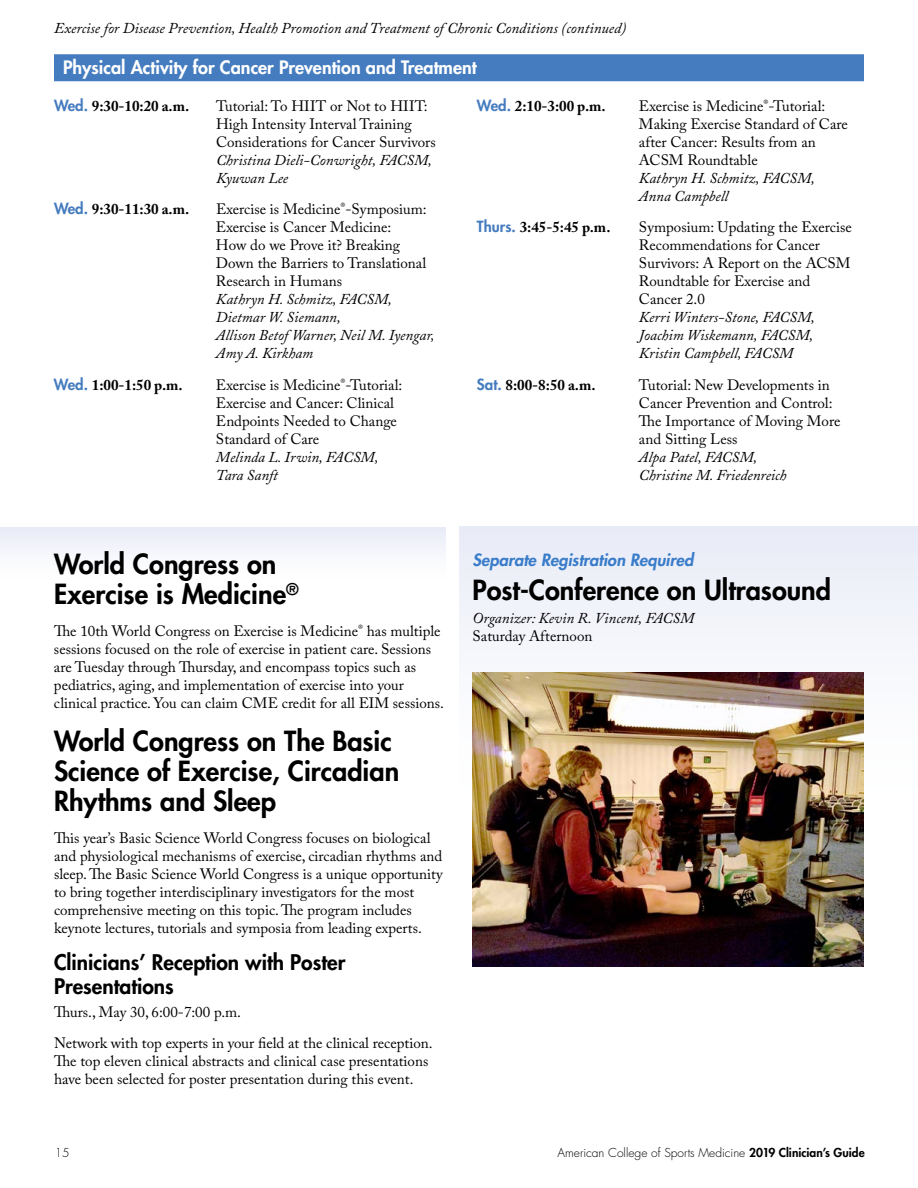
<style>
.page{position:relative;width:918px;height:1188px;background:#fff}
.page>*{position:absolute;margin:0;border:0;box-sizing:border-box;transform-origin:0 0}
.t1{font:800 27px/30px "Futura";color:#000}
.t2{font:800 21px/24px "Futura";color:#000}
.t3{font:800 18px "Futura";color:#fff}
.t4{font:italic 800 16.5px "Futura";color:#397cc9}
.t5{font:15px/18px "Adobe Caslon Pro";color:#000}
.t6{font:italic 15px/18px "Adobe Caslon";color:#000}
.t7{font:italic 15px "Adobe Caslon Pro";color:#000}
.t8{font:700 15px "Adobe Caslon";color:#000}
.t9{font:300 12px "Futura";color:#000}
.s1{font-family:"Futura";font-weight:800;color:#457cbf}
.s2{font-weight:800}
</style>
<div class="page">
<div style="left:0;top:527px;width:446px;height:62px;background:linear-gradient(to right,#f7f8fc,#f7f8fc)"></div>
<div style="left:459px;top:526px;width:459px;height:308px;background:linear-gradient(to bottom,#e9ecf6,#fff)"></div>
<div style="left:54px;top:54px;width:810px;height:27px;background:#457cbf"></div>
<img style="left:472px;top:673px;width:392px;height:294px">
<p class="t7" style="left:54px;top:19px;width:574px">Exercise for Disease Prevention, Health Promotion and Treatment of Chronic Conditions (continued)</p>
<p class="t3" style="left:63px;top:55px;width:415px">Physical Activity for Cancer Prevention and Treatment</p>
<p class="t8" style="left:54px;top:97px;width:137px"><span class="s1">Wed.</span> 9:30-10:20 a.m.</p>
<p class="t5" style="left:216px;top:97px;width:221px">Tutorial: To HIIT or Not to HIIT:<br>High Intensity Interval Training<br>Considerations for Cancer Survivors</p>
<p class="t6" style="left:216px;top:152px;width:217px">Christina Dieli-Conwright, FACSM,<br>Kyuwan Lee</p>
<p class="t8" style="left:54px;top:200px;width:137px"><span class="s1">Wed.</span> 9:30-11:30 a.m.</p>
<p class="t5" style="left:216px;top:200px;width:212px">Exercise is Medicine<sup>®</sup>-Symposium:<br>Exercise is Cancer Medicine:<br>How do we Prove it? Breaking<br>Down the Barriers to Translational<br>Research in Humans</p>
<p class="t6" style="left:216px;top:291px;width:220px">Kathryn H. Schmitz, FACSM,<br>Dietmar W. Siemann,<br>Allison Betof Warner, Neil M. Iyengar,<br>Amy A. Kirkham</p>
<p class="t8" style="left:54px;top:376px;width:130px"><span class="s1">Wed.</span> 1:00-1:50 p.m.</p>
<p class="t5" style="left:216px;top:376px;width:188px">Exercise is Medicine<sup>®</sup>-Tutorial:<br>Exercise and Cancer: Clinical<br>Endpoints Needed to Change<br>Standard of Care</p>
<p class="t6" style="left:216px;top:449px;width:164px">Melinda L. Irwin, FACSM,<br>Tara Sanft</p>
<p class="t8" style="left:477px;top:97px;width:130px"><span class="s1">Wed.</span> 2:10-3:00 p.m.</p>
<p class="t5" style="left:639px;top:97px;width:210px">Exercise is Medicine<sup>®</sup>-Tutorial:<br>Making Exercise Standard of Care after Cancer: Results from an<br>ACSM Roundtable</p>
<p class="t6" style="left:639px;top:170px;width:178px">Kathryn H. Schmitz, FACSM,<br>Anna Campbell</p>
<p class="t8" style="left:477px;top:218px;width:135px"><span class="s1">Thurs.</span> 3:45-5:45 p.m.</p>
<p class="t5" style="left:639px;top:218px;width:214px">Symposium: Updating the Exercise<br>Recommendations for Cancer<br>Survivors: A Report on the ACSM<br>Roundtable for Exercise and<br>Cancer 2.0</p>
<p class="t6" style="left:639px;top:309px;width:177px;text-align:justify">Kerri Winters-Stone, FACSM, Joachim Wiskemann, FACSM, Kristin Campbell, FACSM</p>
<p class="t8" style="left:477px;top:376px;width:120px"><span class="s1">Sat.</span> 8:00-8:50 a.m.</p>
<p class="t5" style="left:639px;top:376px;width:203px">Tutorial: New Developments in<br>Cancer Prevention and Control:<br>The Importance of Moving More and Sitting Less</p>
<p class="t6" style="left:639px;top:449px;width:149px">Alpa Patel, FACSM,<br>Christine M. Friedenreich</p>
<h1 class="t1" style="left:54px;top:549px;width:246px">World Congress on<br>Exercise is Medicine<sup>®</sup></h1>
<p class="t5" style="left:54px;top:621px;width:391px">The 10th World Congress on Exercise is Medicine<sup>®</sup> has multiple sessions focused on the role of exercise in patient care. Sessions are Tuesday through Thursday, and encompass topics such as pediatrics, aging, and implementation of exercise into your clinical practice. You can claim CME credit for all EIM sessions.</p>
<h1 class="t1" style="left:54px;top:726px;width:347px">World Congress on The Basic<br>Science of Exercise, Circadian<br>Rhythms and Sleep</h1>
<p class="t5" style="left:54px;top:828px;width:390px">This year’s Basic Science World Congress focuses on biological and physiological mechanisms of exercise, circadian rhythms and sleep. The Basic Science World Congress is a unique opportunity to bring together interdisciplinary investigators for the most comprehensive meeting on this topic. The program includes keynote lectures, tutorials and symposia from leading experts.</p>
<h2 class="t2" style="left:54px;top:950px;width:293px">Clinicians’ Reception with Poster<br>Presentations</h2>
<p class="t5" style="left:54px;top:996px;width:380px;line-height:31.5px">Thurs., May 30, 6:00-7:00 p.m.<br>Network with top experts in your field at the clinical reception.</p>
<p class="t5" style="left:54px;top:1052px;width:376px">The top eleven clinical abstracts and clinical case presentations have been selected for poster presentation during this event.</p>
<p class="t4" style="left:472px;top:549px;width:222px">Separate Registration Required</p>
<h1 class="t1" style="left:472px;top:575px;width:360px">Post-Conference on Ultrasound</h1>
<p class="t7" style="left:472px;top:609px;width:223px">Organizer: Kevin R. Vincent, FACSM</p>
<p class="t5" style="left:472px;top:627px;width:121px">Saturday Afternoon</p>
<p class="t9" style="left:55px;top:1145px;width:16px">15</p>
<p class="t9" style="left:558px;top:1145px;width:309px">American College of Sports Medicine <span class="s2">2019 Clinician’s Guide</span></p>
</div>
